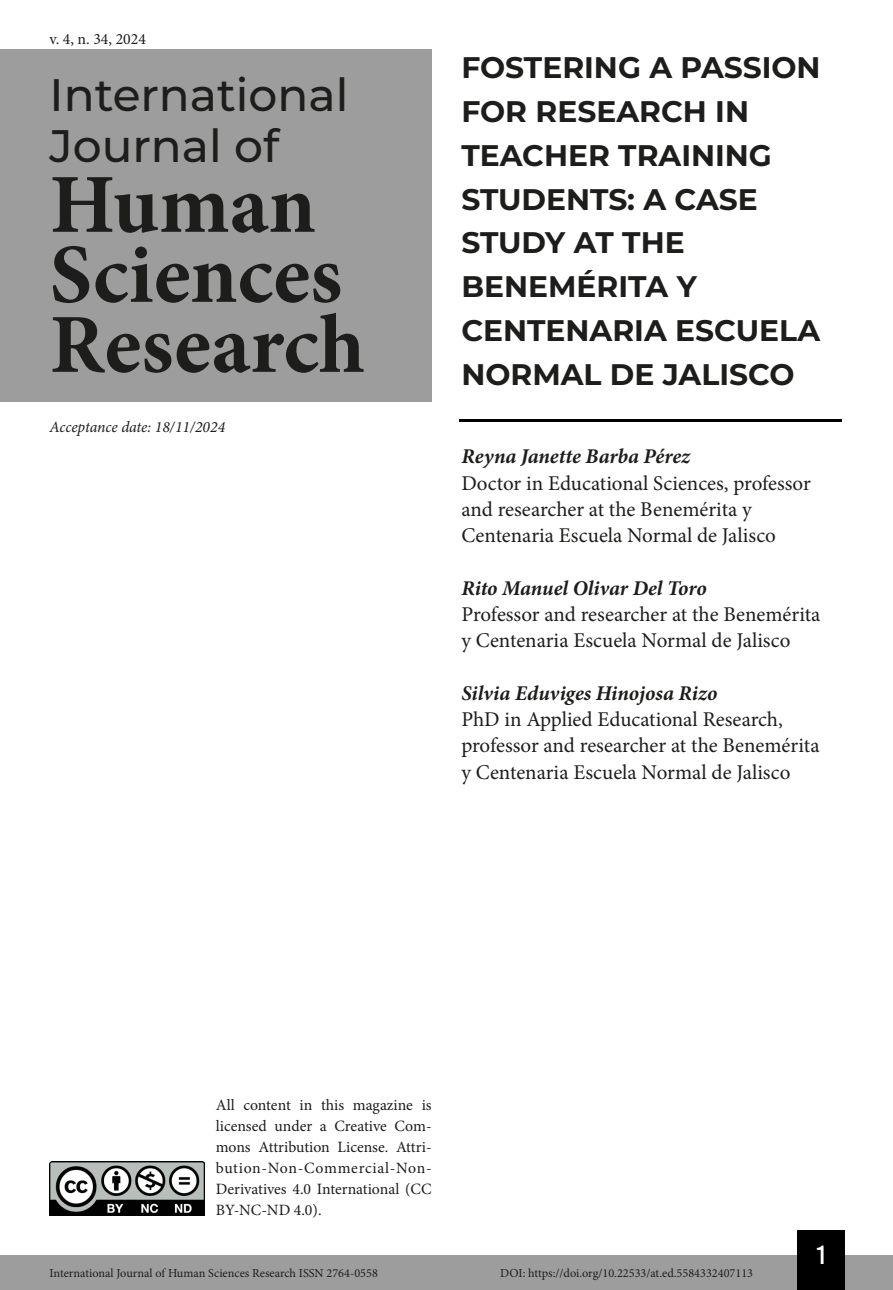
<style>
.page{position:relative;width:893px;height:1290px;background:#fff}
.page>*{position:absolute;margin:0;border:0;box-sizing:border-box;transform-origin:0 0}
.t1{font:700 84px/70px "Minion Pro";color:#1d1d1b}
.t2{font:500 45.5px/50.8px "Montserrat";color:#1d1d1b}
.Título_Artigo{font:700 29.75px/43.8px "Montserrat";color:#1d1d1b}
.t3{font:26.25px "Bebas Kai";color:#fff}
.Infos_autor{font:21px/26.2px "Minion Pro";color:#1d1d1b}
.Autor{font:italic 700 21px "Minion Pro";letter-spacing:-.005em;color:#1d1d1b}
.t4{font:15.75px/21px "Minion Pro";color:#1d1d1b;text-align:justify}
.v__n___Ano{font:italic 15.75px "Minion Pro";letter-spacing:-.005em;color:#1d1d1b}
.t5{font:12.25px "Minion Pro";color:#1d1d1b}
</style>
<div class="page">
<div style="left:0;top:1255px;width:893px;height:35px;background:#9d9d9d"></div>
<div style="left:797px;top:1230px;width:48px;height:60px;background:#000"></div>
<img style="left:50px;top:1161px;width:154px;height:54px">
<div style="left:0;top:50px;width:432px;height:352px;background:#9d9d9d"></div>
<hr style="left:460px;top:419px;width:382px;height:3px;background:#000">
<p class="t4" style="left:50px;top:28px;width:98px">v. 4, n. 34, 2024</p>
<h2 class="t2" style="left:50px;top:68px;width:300px">International<br>Journal of</h2>
<h1 class="t1" style="left:50px;top:169px;width:317px">Human<br>Sciences<br>Research</h1>
<p class="v__n___Ano" style="left:50px;top:416px;width:177px">Acceptance date: 18/11/2024</p>
<p class="Título_Artigo" style="left:461px;top:44px;width:361px">FOSTERING A PASSION<br>FOR RESEARCH IN<br>TEACHER TRAINING<br>STUDENTS: A CASE<br>STUDY AT THE<br>BENEMÉRITA Y<br>CENTENARIA ESCUELA<br>NORMAL DE JALISCO</p>
<p class="Autor" style="left:461px;top:442px;width:230px">Reyna Janette Barba Pérez</p>
<p class="Infos_autor" style="left:461px;top:470px;width:351px">Doctor in Educational Sciences, professor and researcher at the Benemérita y<br>Centenaria Escuela Normal de Jalisco</p>
<p class="Autor" style="left:461px;top:573px;width:247px">Rito Manuel Olivar Del Toro</p>
<p class="Infos_autor" style="left:461px;top:601px;width:361px">Professor and researcher at the Benemérita y Centenaria Escuela Normal de Jalisco</p>
<p class="Autor" style="left:461px;top:678px;width:258px">Silvia Eduviges Hinojosa Rizo</p>
<p class="Infos_autor" style="left:461px;top:706px;width:360px">PhD in Applied Educational Research, professor and researcher at the Benemérita y Centenaria Escuela Normal de Jalisco</p>
<p class="t4" style="left:216px;top:1095px;width:217px">All content in this magazine is licensed under a Creative Com&shy;mons Attribution License. Attri&shy;bution-Non-Commercial-Non-Derivatives 4.0 International (CC BY-NC-ND 4.0).</p>
<p class="t3" style="left:817px;top:1241px;width:10px">1</p>
<p class="t5" style="left:50px;top:1265px;width:330px">International Journal of Human Sciences Research ISSN 2764-0558</p>
<p class="t5" style="left:500px;top:1265px;width:254px">DOI: https://doi.org/10.22533/at.ed.5584332407113</p>
</div>
